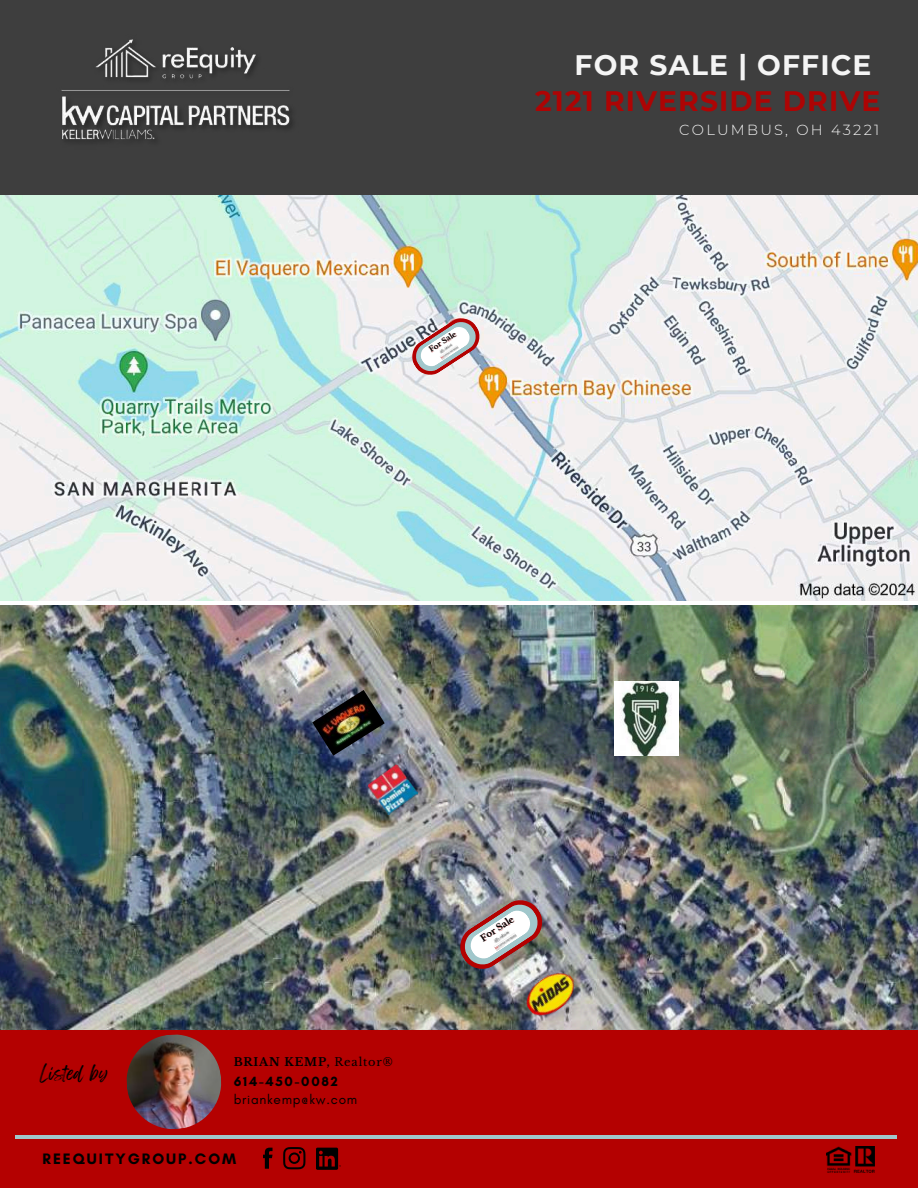
<style>
.page{position:relative;width:918px;height:1188px;background:#fff}
.page>*{position:absolute;margin:0;border:0;box-sizing:border-box;transform-origin:0 0}
.t1{font:700 28.2px "Montserrat";letter-spacing:.04em;color:#b40101}
.t2{font:700 28.2px "Montserrat";letter-spacing:.04em;color:#fff}
.t3{font:16.35px "Feeling Passionate";letter-spacing:.01em;color:#000}
.t4{font:700 15.45px "Glacial Indifference";letter-spacing:.13em;color:#000}
.t5{font:300 14.7px "Montserrat";letter-spacing:.15em;color:#fff}
.t6{font:13.65px "Glacial Indifference";letter-spacing:.055em;color:#000}
.t7{font:700 13.65px "Glacial Indifference";letter-spacing:.13em;color:#000}
.t8{font:700 11.4px "Libre Baskerville";letter-spacing:.07em;color:#000}
.t9{font:700 8.85px "Libre Baskerville";color:#000}
.t10{font:700 7.2px "Libre Baskerville";color:#000}
.s1{font-weight:400}
</style>
<div class="page">
<div style="left:0;top:0;width:918px;height:196px;background:#3e3e3e"></div>
<img style="left:61px;top:39px;width:231px;height:102px">
<img style="left:0;top:196px;width:918px;height:404px">
<img style="left:0;top:606px;width:918px;height:424px">
<img style="left:614px;top:681px;width:64px;height:74px">
<img style="left:457px;top:897px;width:88px;height:75px">
<img style="left:491px;top:928px;width:27px;height:23px">
<img style="left:520px;top:965px;width:62px;height:58px">
<img style="left:312px;top:690px;width:73px;height:66px">
<img style="left:364px;top:761px;width:58px;height:58px">
<div style="left:0;top:1030px;width:918px;height:158px;background:#b40101"></div>
<img style="left:826px;top:1146px;width:49px;height:26px">
<svg style="left:283px;top:1147px;width:22px;height:22px"></svg>
<svg style="left:263px;top:1148px;width:10px;height:21px"></svg>
<div style="left:316px;top:1148px;width:22px;height:22px;background:#000;border-radius:2px"></div>
<svg style="left:319px;top:1151px;width:22px;height:16px"></svg>
<hr style="left:15px;top:1136px;width:882px;height:2px;background:#a1c7cb">
<img style="left:126px;top:1034px;width:96px;height:95px">
<svg style="left:410px;top:316px;width:72px;height:61px"></svg>
<img style="left:437px;top:341px;width:23px;height:19px">
<p class="t2" style="left:575px;top:48px;width:298px">FOR SALE | OFFICE</p>
<p class="t1" style="left:535px;top:84px;width:347px">2121 RIVERSIDE DRIVE</p>
<p class="t5" style="left:679px;top:120px;width:202px">COLUMBUS, OH 43221</p>
<p class="t10" style="left:427px;top:347px;width:33px;rotate:-33deg">For Sale</p>
<p class="t3" style="left:40px;top:1060px;width:70px">Listed by</p>
<p class="t8" style="left:234px;top:1055px;width:161px">BRIAN KEMP, <span class="s1">Realtor®</span></p>
<p class="t7" style="left:234px;top:1073px;width:106px">614-450-0082</p>
<p class="t6" style="left:234px;top:1091px;width:125px">briankemp@kw.com</p>
<p class="t4" style="left:43px;top:1149px;width:195px">REEQUITYGROUP.COM</p>
<p class="t9" style="left:478px;top:934px;width:39px;rotate:-33deg">For Sale</p>
</div>
